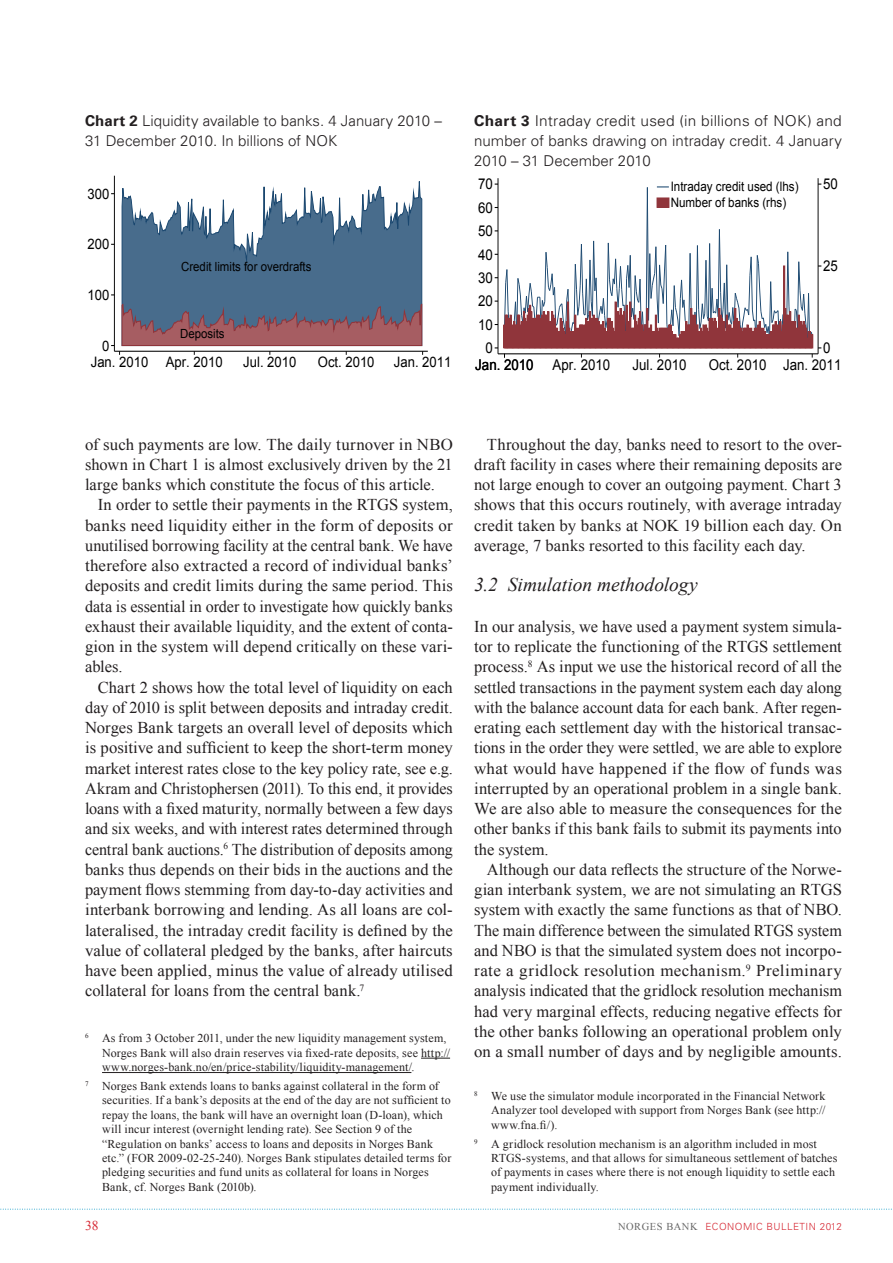
<style>
.page{position:relative;width:893px;height:1263px;background:#fff}
.page>*{position:absolute;margin:0;border:0;box-sizing:border-box;transform-origin:0 0}
.Tittel_3_Mellomtitte{font:italic 19.5px "Times New Roman";letter-spacing:-.005em;color:#231f20}
.Brødtekst_innrykk{font:16.5px/20.2px "Times New Roman";letter-spacing:.005em;color:#231f20;text-align:justify}
.Brødtekst{font:16.5px/20.2px "Times New Roman";color:#231f20;text-align:justify}
.Brødtekst_innrykk-2{font:300 15px/20.2px "Univers LT";letter-spacing:.005em;color:#231f20;text-align:justify}
.Brødtekst-2{font:300 15px/20.2px "Univers LT";color:#231f20}
.t1{font:14.85px "Arial";color:#000;scale:.89 1}
.t2{font:14.4px "Arial";color:#000;scale:.91 1}
.t3{font:13.5px "Times New Roman";color:#d62a35}
.t4{font:13.05px/15.5px "Arial";color:#000;scale:.89 1}
.t5{font:12.6px "Arial";color:#000;scale:.91 1}
.Fotnote{font:12px/14.4px "Times New Roman";letter-spacing:.015em;color:#231f20}
.t6{font:300 9.9px "Univers LT";letter-spacing:.05em;color:#d62a35}
.s1{font-weight:700}
.s2{font-family:"Times New Roman";font-weight:400;font-size:10.5px;color:#676767}
</style>
<div class="page">
<svg style="left:0;top:1209px;width:892px;height:1px"></svg>
<svg style="left:421px;top:1058px;width:29px;height:1px"></svg>
<hr style="left:102px;top:1072px;width:309px;height:1px;background:#231f20">
<svg style="left:121px;top:181px;width:301px;height:122px"></svg>
<hr style="left:114px;top:176px;width:1px;height:175px;background:#000">
<hr style="left:114px;top:351px;width:314px;height:1px;background:#000">
<svg style="left:111px;top:303px;width:312px;height:52px;background:#927a87"></svg>
<hr style="left:818px;top:178px;width:1px;height:176px;background:#000">
<hr style="left:498px;top:178px;width:1px;height:176px;background:#000">
<hr style="left:498px;top:354px;width:320px;height:1px;background:#000">
<svg style="left:504px;top:184px;width:317px;height:174px"></svg>
<div style="left:657px;top:198px;width:12px;height:9px;background:#90353b"></div>
<p class="Brødtekst-2" style="left:85px;top:110px;width:358px"><span class="s1">Chart 2</span> Liquidity available to banks. 4 January 2010 –<br>31 December 2010. In billions of NOK</p>
<p class="t2" style="left:88px;top:184px;width:25px">300</p>
<p class="t2" style="left:88px;top:235px;width:25px">200</p>
<p class="t2" style="left:88px;top:285px;width:25px">100</p>
<p class="t2" style="left:102px;top:336px;width:9px">0</p>
<p class="t5" style="left:181px;top:258px;width:145px">Credit limits for overdrafts</p>
<p class="t5" style="left:180px;top:326px;width:50px">Deposits</p>
<p class="t2" style="left:91px;top:352px;width:146px">Jan. 2010 Apr. 2010</p>
<p class="t2" style="left:243px;top:352px;width:60px">Jul. 2010</p>
<p class="t2" style="left:318px;top:352px;width:64px">Oct. 2010</p>
<p class="t2" style="left:394px;top:352px;width:65px">Jan. 2011</p>
<p class="Brødtekst_innrykk-2" style="left:474px;top:110px;width:369px"><span class="s1">Chart 3</span> Intraday credit used (in billions of NOK) and number of banks drawing on intraday credit. 4 January 2010 – 31 December 2010</p>
<p class="t1" style="left:478px;top:174px;width:18px">70</p>
<p class="t1" style="left:478px;top:198px;width:18px">60</p>
<p class="t1" style="left:478px;top:221px;width:18px">50</p>
<p class="t1" style="left:478px;top:245px;width:18px">40</p>
<p class="t1" style="left:478px;top:268px;width:18px">30</p>
<p class="t1" style="left:478px;top:291px;width:18px">20</p>
<p class="t1" style="left:478px;top:315px;width:18px">10</p>
<p class="t1" style="left:486px;top:338px;width:10px">0</p>
<p class="t4" style="left:671px;top:179px;width:145px">Intraday credit used (lhs)<br>Number of banks (rhs)</p>
<p class="t1" style="left:823px;top:174px;width:18px">50</p>
<p class="t1" style="left:823px;top:256px;width:18px">25</p>
<p class="t1" style="left:823px;top:338px;width:10px">0</p>
<p class="t1" style="left:475px;top:355px;width:67px">Jan. 2010</p>
<p class="t1" style="left:553px;top:355px;width:66px">Apr. 2010</p>
<p class="t1" style="left:633px;top:355px;width:62px">Jul. 2010</p>
<p class="t1" style="left:709px;top:355px;width:150px">Oct. 2010 Jan. 2011</p>
<p class="Brødtekst_innrykk" style="left:85px;top:434px;width:369px">of such payments are low. The daily turnover in NBO shown in Chart 1 is almost exclusively driven by the 21 large banks which constitute the focus of this article.</p>
<p class="Brødtekst_innrykk" style="left:85px;top:494px;width:369px;text-indent:13px">In order to settle their payments in the RTGS system, banks need liquidity either in the form of deposits or unutilised borrowing facility at the central bank. We have therefore also extracted a record of individual banks’ deposits and credit limits during the same period. This data is essential in order to investigate how quickly banks exhaust their available liquidity, and the extent of conta&shy;gion in the system will depend critically on these vari&shy;ables.</p>
<p class="Brødtekst_innrykk" style="left:85px;top:677px;width:369px;text-indent:13px">Chart 2 shows how the total level of liquidity on each day of 2010 is split between deposits and intraday credit.<br>Norges Bank targets an overall level of deposits which is positive and sufficient to keep the short-term money market interest rates close to the key policy rate, see e.g.<br>Akram and Christophersen (2011). To this end, it provides loans with a fixed maturity, normally between a few days and six weeks, and with interest rates determined through central bank auctions.<sup>6</sup> The distribution of deposits among banks thus depends on their bids in the auctions and the payment flows stemming from day-to-day activities and interbank borrowing and lending. As all loans are col&shy;lateralised, the intraday credit facility is defined by the value of collateral pledged by the banks, after haircuts have been applied, minus the value of already utilised collateral for loans from the central bank.<sup>7</sup></p>
<p class="Fotnote" style="left:102px;top:1031px;width:350px;text-indent:-17px"><sup>6</sup> As from 3 October 2011, under the new liquidity management system,<br>Norges Bank will also drain reserves via fixed-rate deposits, see http:// www.norges-bank.no/en/price-stability/liquidity-management/.</p>
<p class="Fotnote" style="left:102px;top:1078px;width:351px;text-indent:-17px"><sup>7</sup> Norges Bank extends loans to banks against collateral in the form of securities. If a bank’s deposits at the end of the day are not sufficient to repay the loans, the bank will have an overnight loan (D-loan), which will incur interest (overnight lending rate). See Section 9 of the “Regulation on banks’ access to loans and deposits in Norges Bank etc.” (FOR 2009-02-25-240). Norges Bank stipulates detailed terms for pledging securities and fund units as collateral for loans in Norges Bank, cf. Norges Bank (2010b).</p>
<p class="Brødtekst_innrykk" style="left:474px;top:434px;width:369px;text-indent:13px">Throughout the day, banks need to resort to the over&shy;draft facility in cases where their remaining deposits are not large enough to cover an outgoing payment. Chart 3 shows that this occurs routinely, with average intraday credit taken by banks at NOK 19 billion each day. On average, 7 banks resorted to this facility each day.</p>
<p class="Tittel_3_Mellomtitte" style="left:474px;top:571px;width:225px">3.2 Simulation methodology</p>
<p class="Brødtekst" style="left:474px;top:616px;width:369px">In our analysis, we have used a payment system simula&shy;tor to replicate the functioning of the RTGS settlement process.<sup>8</sup> As input we use the historical record of all the settled transactions in the payment system each day along with the balance account data for each bank. After regen&shy;erating each settlement day with the historical transac&shy;tions in the order they were settled, we are able to explore what would have happened if the flow of funds was interrupted by an operational problem in a single bank.<br>We are also able to measure the consequences for the other banks if this bank fails to submit its payments into the system.</p>
<p class="Brødtekst_innrykk" style="left:474px;top:859px;width:369px;text-indent:13px">Although our data reflects the structure of the Norwe&shy;gian interbank system, we are not simulating an RTGS system with exactly the same functions as that of NBO.<br>The main difference between the simulated RTGS system and NBO is that the simulated system does not incorpo&shy;rate a gridlock resolution mechanism.<sup>9</sup> Preliminary analysis indicated that the gridlock resolution mechanism had very marginal effects, reducing negative effects for the other banks following an operational problem only on a small number of days and by negligible amounts.</p>
<p class="Fotnote" style="left:491px;top:1088px;width:336px;text-align:justify;text-indent:-17px"><sup>8</sup> We use the simulator module incorporated in the Financial Network Analyzer tool developed with support from Norges Bank (see http:// www.fna.fi/).</p>
<p class="Fotnote" style="left:491px;top:1136px;width:348px;text-indent:-17px"><sup>9</sup> A gridlock resolution mechanism is an algorithm included in most RTGS-systems, and that allows for simultaneous settlement of batches of payments in cases where there is not enough liquidity to settle each payment individually.</p>
<p class="t3" style="left:85px;top:1216px;width:15px">38</p>
<p class="t6" style="left:618px;top:1220px;width:225px"><span class="s2">NORGES BANK</span> ECONOMIC BULLETIN 2012</p>
</div>
